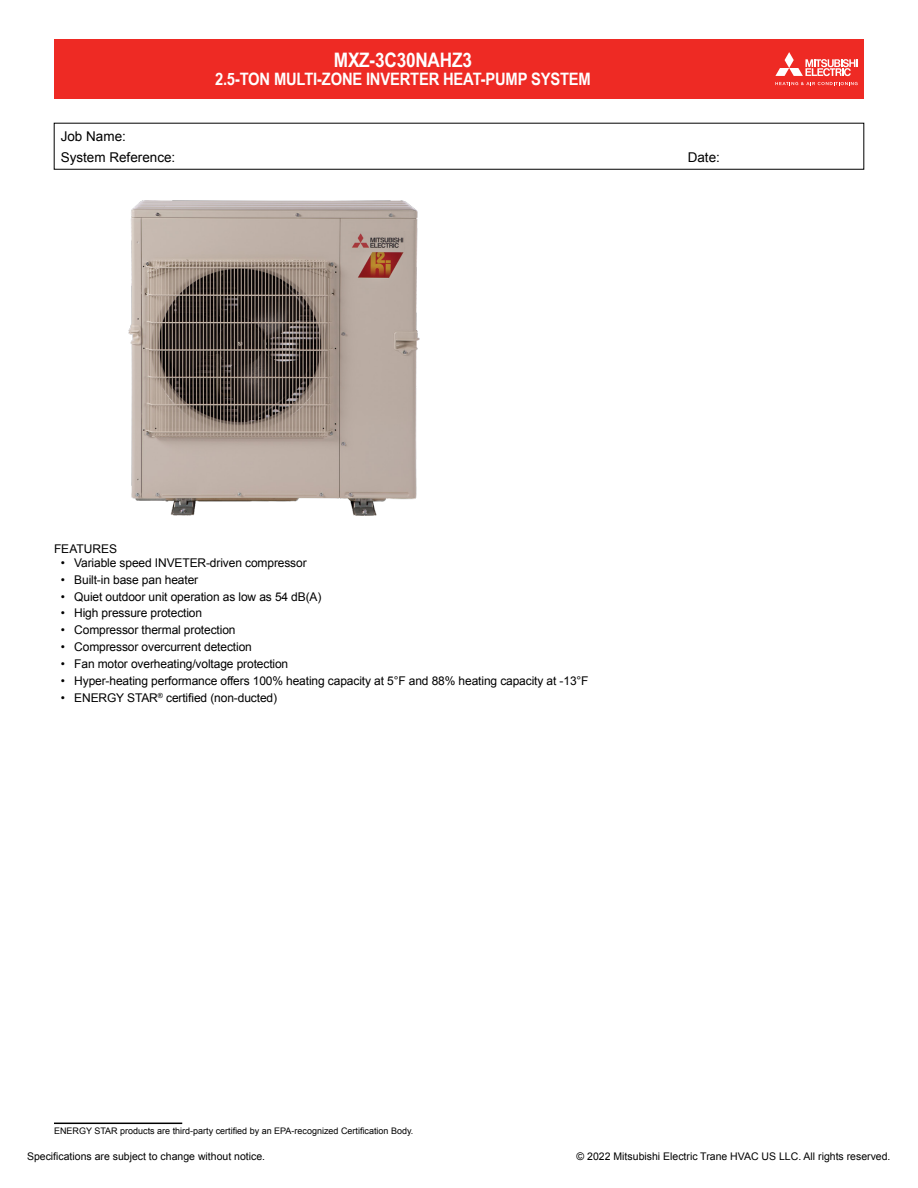
<style>
.page{position:relative;width:918px;height:1188px;background:#fff}
.page>*{position:absolute;margin:0;border:0;box-sizing:border-box;transform-origin:0 0}
.t1{font:700 19.95px "Arial Narrow";letter-spacing:-.01em;color:#fff;scale:1.05 1}
.t2{font:700 17.1px "Arial Narrow";letter-spacing:-.01em;color:#fff;scale:1.05 1}
.t3{font:13.5px/21px "Arial";color:#000}
.t4{font:12px "Arial";letter-spacing:-.01em;color:#000}
.t5{font:10.5px "Arial";color:#000}
.t6{font:9px "Arial";color:#000}
</style>
<div class="page">
<img style="left:128px;top:200px;width:292px;height:316px">
<div style="left:54px;top:39px;width:810px;height:59px;background:#ee2a24"></div>
<svg style="left:775px;top:52px;width:83px;height:24px"></svg>
<svg style="left:775px;top:82px;width:83px;height:3px"></svg>
<hr style="left:54px;top:1123px;width:128px;height:1px;background:#000">
<p class="t3" style="left:61px;top:126px;width:116px">Job Name:<br>System Reference:</p>
<h1 class="t1" style="left:334px;top:45px;width:133px">MXZ-3C30NAHZ3</h1>
<h2 class="t2" style="left:215px;top:66px;width:359px">2.5-TON MULTI-ZONE INVERTER HEAT-PUMP SYSTEM</h2>
<p class="t3" style="left:688px;top:147px;width:34px">Date:</p>
<p class="t4" style="left:54px;top:540px;width:65px">FEATURES</p>
<p class="t4" style="left:61px;top:555px;width:247px">• Variable speed INVETER-driven compressor</p>
<p class="t4" style="left:61px;top:572px;width:139px">• Built-in base pan heater</p>
<p class="t4" style="left:61px;top:589px;width:262px">• Quiet outdoor unit operation as low as 54 dB(A)</p>
<p class="t4" style="left:61px;top:605px;width:143px">• High pressure protection</p>
<p class="t4" style="left:61px;top:622px;width:176px">• Compressor thermal protection</p>
<p class="t4" style="left:61px;top:639px;width:193px">• Compressor overcurrent detection</p>
<p class="t4" style="left:61px;top:656px;width:229px">• Fan motor overheating/voltage protection</p>
<p class="t4" style="left:61px;top:673px;width:529px">• Hyper-heating performance offers 100% heating capacity at 5°F and 88% heating capacity at -13°F</p>
<p class="t4" style="left:61px;top:689px;width:218px">• ENERGY STAR<sup>®</sup> certified (non-ducted)</p>
<p class="t6" style="left:54px;top:1125px;width:361px">ENERGY STAR products are third-party certified by an EPA-recognized Certification Body.</p>
<p class="t5" style="left:27px;top:1149px;width:240px">Specifications are subject to change without notice.</p>
<p class="t5" style="left:577px;top:1149px;width:315px">© 2022 Mitsubishi Electric Trane HVAC US LLC. All rights reserved.</p>
</div>
